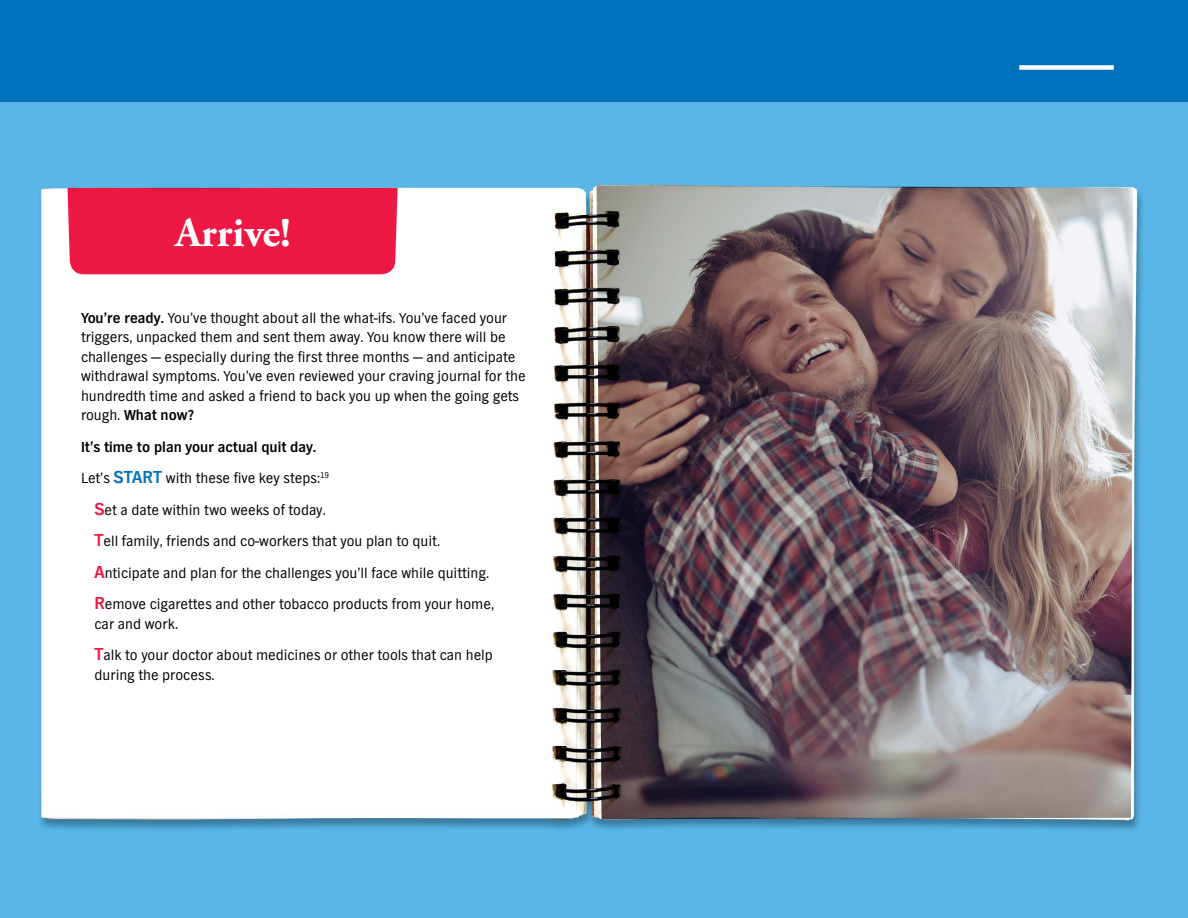
<style>
.page{position:relative;width:1188px;height:918px;background:#fff}
.page>*{position:absolute;margin:0;border:0;box-sizing:border-box;transform-origin:0 0}
.t1{font:700 42px "Adobe Garamond Pro";color:#fff}
.t2{font:15px/19.5px "TV Nord EF";color:#000}
.t3{font:700 15px "TV Nord EF";color:#000}
.s1{font-weight:700}
.s2{font-weight:700;font-size:18px;color:#0072bc}
.s3{font-weight:700;font-size:18px;color:#ed1844}
</style>
<div class="page">
<img style="left:0;top:101px;width:1188px;height:817px">
<img style="left:597px;top:185px;width:536px;height:634px">
<div style="left:68px;top:188px;width:330px;height:86px;background:#ed1844"></div>
<div style="left:0;top:0;width:1188px;height:101px;background:#0072bc"></div>
<div style="left:1019px;top:65px;width:95px;height:5px;background:#fff"></div>
<h1 class="t1" style="left:175px;top:209px;width:117px">Arrive!</h1>
<p class="t2" style="left:81px;top:308px;width:446px"><span class="s1">You’re ready.</span> You’ve thought about all the what-ifs. You’ve faced your triggers, unpacked them and sent them away. You know there will be challenges — especially during the first three months — and anticipate withdrawal symptoms. You’ve even reviewed your craving journal for the hundredth time and asked a friend to back you up when the going gets rough. <span class="s1">What now?</span></p>
<p class="t3" style="left:81px;top:438px;width:237px">It’s time to plan your actual quit day.</p>
<p class="t2" style="left:81px;top:468px;width:250px">Let’s <span class="s2">START</span> with these five key steps:<sup>19</sup></p>
<p class="t2" style="left:94px;top:500px;width:233px"><span class="s3">S</span>et a date within two weeks of today.</p>
<p class="t2" style="left:94px;top:531px;width:347px"><span class="s3">T</span>ell family‚ friends and co-workers that you plan to quit.</p>
<p class="t2" style="left:94px;top:563px;width:396px"><span class="s3">A</span>nticipate and plan for the challenges you’ll face while quitting.</p>
<p class="t2" style="left:94px;top:594px;width:401px"><span class="s3">R</span>emove cigarettes and other tobacco products from your home‚</p>
<p class="t2" style="left:94px;top:608px;width:400px;line-height:31.5px">car and work.<br><span class="s3">T</span>alk to your doctor about medicines or other tools that can help</p>
<p class="t2" style="left:95px;top:665px;width:122px">during the process.</p>
</div>
